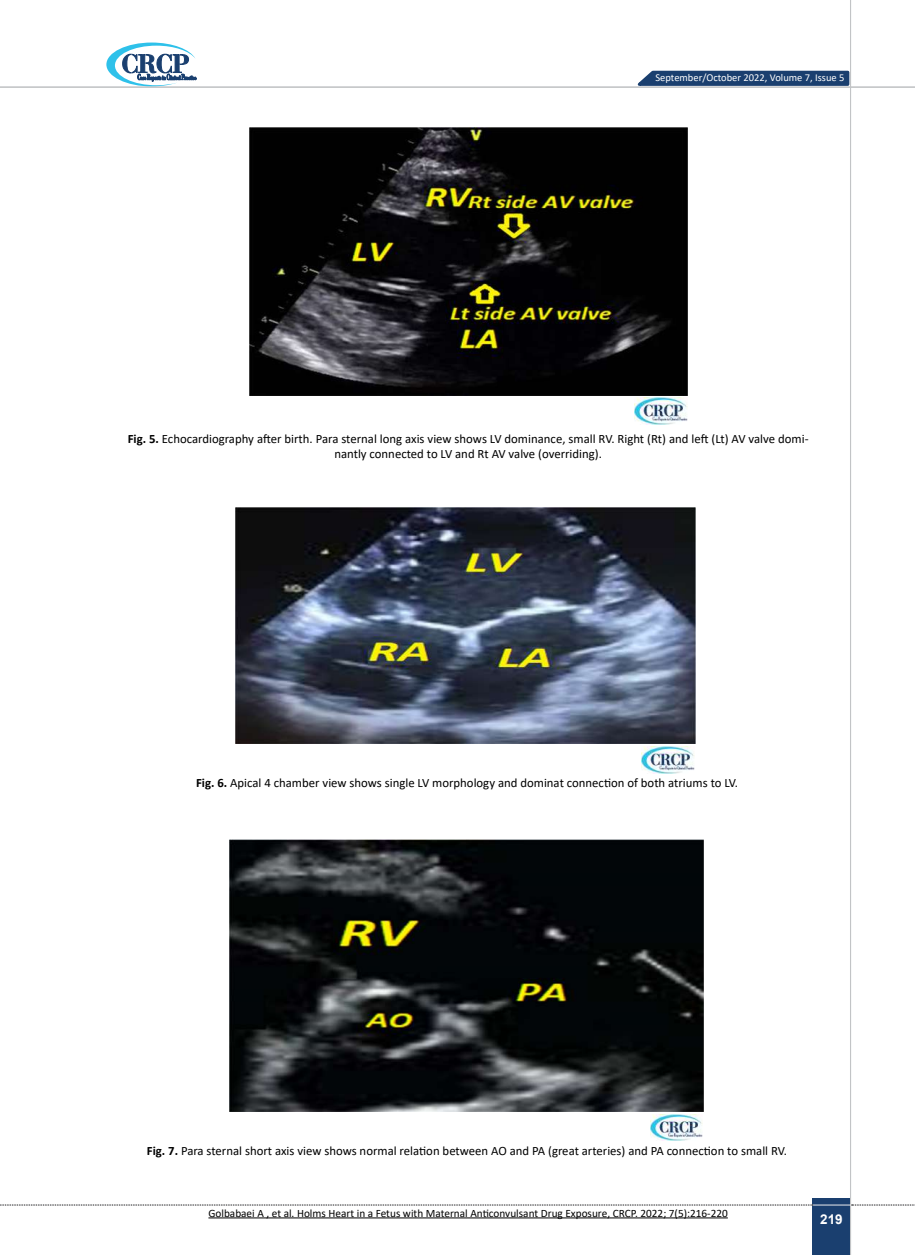
<style>
.page{position:relative;width:915px;height:1255px;background:#fff}
.page>*{position:absolute;margin:0;border:0;box-sizing:border-box;transform-origin:0 0}
.t1{font:18.45px "Times New Roman";color:#000}
.t2{font:18.15px "Times New Roman";color:#000}
.t3{font:16.8px "Times New Roman";color:#000}
.t4{font:700 13.5px "Arial";color:#fff}
.t5{font:12.75px/15.3px "Calibri";color:#000;text-align:center}
.t6{font:11.25px "Calibri";color:#000}
.t7{font:10.5px "Calibri";color:#fff}
.s1{font-weight:700}
</style>
<div class="page">
<div style="left:812px;top:1198px;width:38px;height:56px;background:#1a3f6f"></div>
<hr style="left:849px;top:0;width:1px;height:1254px;background:#c2c4c6">
<hr style="left:812px;top:1204px;width:38px;height:1px;background:#ebebec">
<svg style="left:106px;top:43px;width:90px;height:43px"></svg>
<svg style="left:631px;top:69px;width:219px;height:18px;background:#47658b"></svg>
<hr style="left:0;top:87px;width:914px;height:1px;background:#c2c4c6">
<svg style="left:0;top:1204px;width:812px;height:1px"></svg>
<svg style="left:851px;top:1204px;width:64px;height:1px"></svg>
<hr style="left:208px;top:1217px;width:519px;height:1px;background:#000">
<img style="left:249px;top:128px;width:438px;height:268px">
<img style="left:236px;top:508px;width:459px;height:235px">
<img style="left:229px;top:839px;width:474px;height:272px">
<img style="left:634px;top:398px;width:53px;height:26px">
<img style="left:641px;top:746px;width:53px;height:27px">
<img style="left:650px;top:1114px;width:52px;height:26px">
<p class="t7" style="left:655px;top:70px;width:190px">September/October 2022, Volume 7, Issue 5</p>
<p class="t5" style="left:128px;top:431px;width:682px"><span class="s1">Fig. 5.</span> Echocardiography after birth. Para sternal long axis view shows LV dominance, small RV. Right (Rt) and left (Lt) AV valve domi&shy;nantly connected to LV and Rt AV valve (overriding).</p>
<h3 class="t3" style="left:250px;top:432px;width:493px">LV dominance, small RV. Right (Rt) and left (Lt) AV valve dominantly</h3>
<h2 class="t2" style="left:236px;top:763px;width:531px">Figure 6. Apical 4 chamber view shows single LV morphology and</h2>
<p class="t5" style="left:196px;top:775px;width:543px"><span class="s1">Fig. 6.</span> Apical 4 chamber view shows single LV morphology and dominat connection of both atriums to LV.</p>
<h1 class="t1" style="left:229px;top:1131px;width:541px">Figure 7. Para sternal short axis view shows normal relation between AO</h1>
<p class="t5" style="left:147px;top:1142px;width:641px"><span class="s1">Fig. 7.</span> Para sternal short axis view shows normal relation between AO and PA (great arteries) and PA connection to small RV.</p>
<p class="t6" style="left:208px;top:1204px;width:520px">Golbabaei A , et al. Holms Heart in a Fetus with Maternal Anticonvulsant Drug Exposure, CRCP. 2022; 7(5):216-220</p>
<p class="t4" style="left:819px;top:1209px;width:24px">219</p>
</div>
